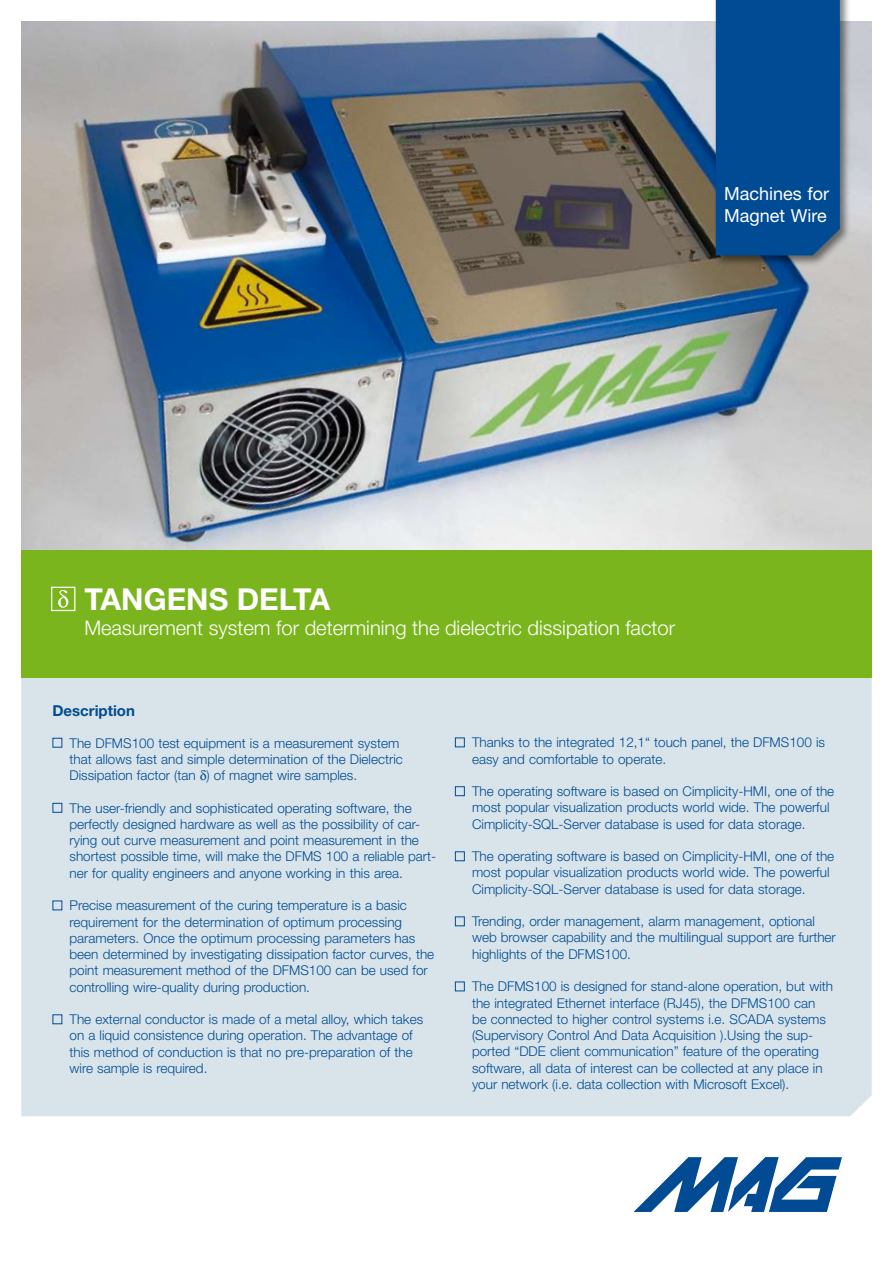
<style>
.page{position:relative;width:893px;height:1263px;background:#fff}
.page>*{position:absolute;margin:0;border:0;box-sizing:border-box;transform-origin:0 0}
.t1{font:700 30.3px "Helvetica Neue";color:#fff}
.t2{font:300 20.1px "Helvetica Neue";color:#fff}
.t3{font:18px/21.8px "Helvetica Neue";color:#fff}
.t4{font:700 15px "Helvetica Neue";color:#004b93}
.t5{font:300 13.5px/16.2px "Helvetica Neue";color:#004b93}
</style>
<div class="page">
<div style="left:21px;top:677px;width:851px;height:439px;background:#d9e4ea"></div>
<img style="left:21px;top:21px;width:851px;height:529px">
<div style="left:21px;top:550px;width:851px;height:127px;background:#7ab51d"></div>
<div style="left:53px;top:738px;width:9px;height:9px;border:1px solid #004b93"></div>
<div style="left:53px;top:803px;width:9px;height:10px;border:1px solid #004b93"></div>
<div style="left:51px;top:587px;width:24px;height:24px;border:1px solid #fff"></div>
<svg style="left:58px;top:590px;width:11px;height:18px"></svg>
<div style="left:455px;top:737px;width:10px;height:10px;border:1px solid #004b93"></div>
<div style="left:455px;top:786px;width:10px;height:10px;border:1px solid #004b93"></div>
<div style="left:455px;top:851px;width:10px;height:10px;border:1px solid #004b93"></div>
<div style="left:455px;top:916px;width:10px;height:10px;border:1px solid #004b93"></div>
<div style="left:455px;top:981px;width:10px;height:10px;border:1px solid #004b93"></div>
<div style="left:712px;top:0;width:141px;height:268px;background:#000;opacity:.5"></div>
<div style="left:716px;top:0;width:124px;height:255px;background:#004b93"></div>
<svg style="left:634px;top:1157px;width:208px;height:55px"></svg>
<svg style="left:200px;top:770px;width:7px;height:10px"></svg>
<h3 class="t3" style="left:724px;top:183px;width:106px">Machines for<br>Magnet Wire</h3>
<h1 class="t1" style="left:84px;top:581px;width:247px">TANGENS DELTA</h1>
<h2 class="t2" style="left:84px;top:615px;width:592px">Measurement system for determining the dielectric dissipation factor</h2>
<p class="t4" style="left:53px;top:702px;width:84px">DESCRIPTION</p>
<p class="t5" style="left:70px;top:734px;width:335px">The DFMS100 test equipment is a measurement system that allows fast and simple determination of the Dielectric<br>Dissipation factor (tan ) of magnet wire samples.</p>
<p class="t5" style="left:70px;top:799px;width:368px">The user-friendly and sophisticated operating software, the perfectly designed hardware as well as the possibility of car&shy;rying out curve measurement and point measurement in the shortest possible time, will make the DFMS 100 a reliable part&shy;ner for quality engineers and anyone working in this area.</p>
<p class="t5" style="left:70px;top:897px;width:366px">Precise measurement of the curing temperature is a basic requirement for the determination of optimum processing parameters. Once the optimum processing parameters has been determined by investigating dissipation factor curves, the point measurement method of the DFMS100 can be used for controlling wire-quality during production.</p>
<p class="t5" style="left:70px;top:1011px;width:355px">The external conductor is made of a metal alloy, which takes on a liquid consistence during operation. The advantage of this method of conduction is that no pre-preparation of the wire sample is required.</p>
<p class="t5" style="left:472px;top:734px;width:355px">Thanks to the integrated 12,1“ touch panel, the DFMS100 is easy and comfortable to operate.</p>
<p class="t5" style="left:472px;top:783px;width:364px">The operating software is based on Cimplicity-HMI, one of the most popular visualization products world wide. The powerful<br>Cimplicity-SQL-Server database is used for data storage.</p>
<p class="t5" style="left:472px;top:848px;width:364px">The operating software is based on Cimplicity-HMI, one of the most popular visualization products world wide. The powerful<br>Cimplicity-SQL-Server database is used for data storage.</p>
<p class="t5" style="left:472px;top:913px;width:365px">Trending, order management, alarm management, optional web browser capability and the multilingual support are further highlights of the DFMS100.</p>
<p class="t5" style="left:472px;top:978px;width:363px">The DFMS100 is designed for stand-alone operation, but with the integrated Ethernet interface (RJ45), the DFMS100 can be connected to higher control systems i.e. SCADA systems (Supervisory Control And Data Acquisition ).Using the sup&shy;ported “DDE client communication” feature of the operating software, all data of interest can be collected at any place in your network (i.e. data collection with Microsoft Excel).</p>
</div>
